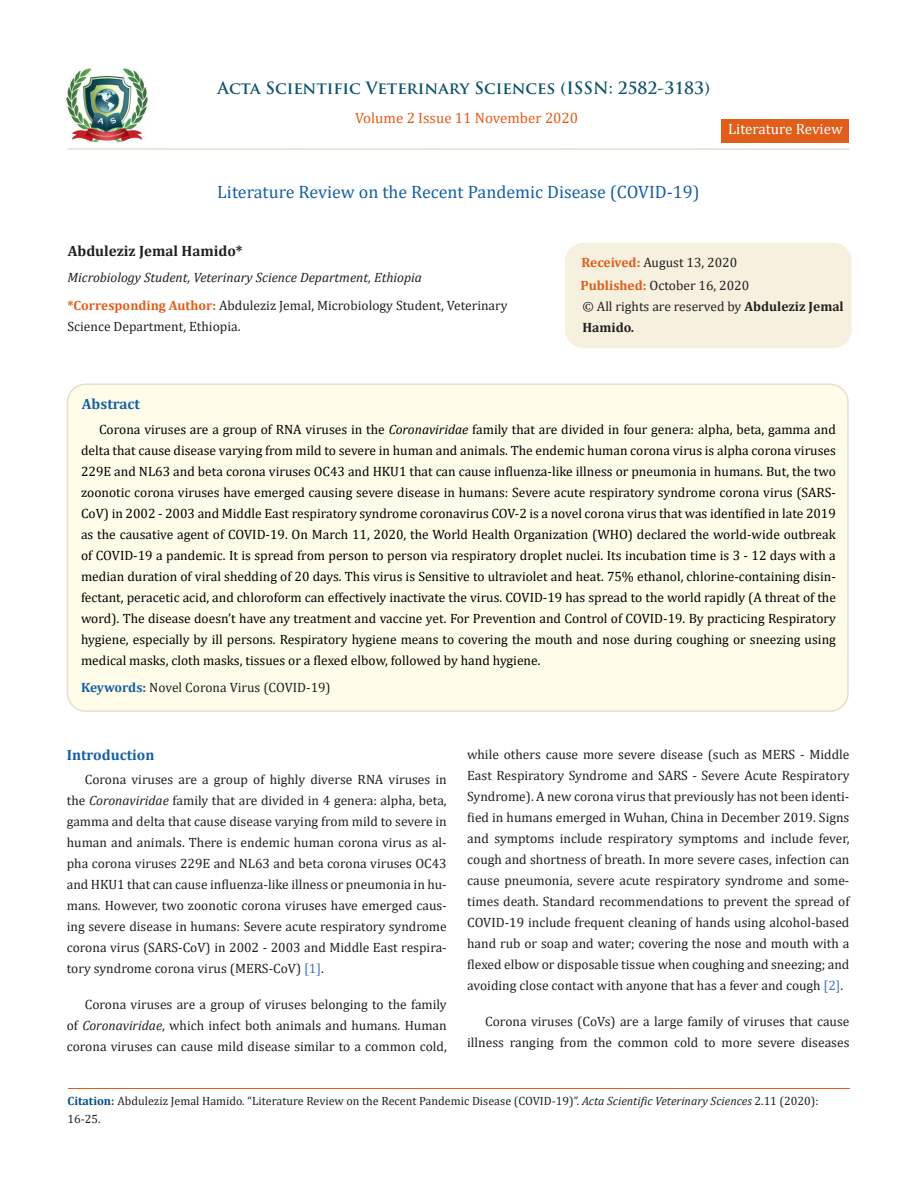
<style>
.page{position:relative;width:917px;height:1188px;background:#fff}
.page>*{position:absolute;margin:0;border:0;box-sizing:border-box;transform-origin:0 0}
.t1{font:18px "Cambria";color:#1560a6}
.t2{font:700 16.5px "Trajan Pro";color:#0e546a}
.t3{font:15px "Cambria";color:#e05d1a}
.t4{font:700 15px "Cambria";color:#231f20}
.t5{font:700 15px "Cambria";color:#1560a6}
.t6{font:15px "Cambria";color:#fff}
.Default{font:13.5px/21px "Cambria";color:#231f20;text-align:justify}
.Default-2{font:13.5px/21px "Cambria";color:#000;text-align:justify}
.t7{font:italic 13.5px "Cambria";color:#231f20}
.t8{font:12px/18px "Cambria";color:#231f20}
.s1{font-weight:700;color:#e05d1a}
.s2{font-weight:700}
.s3{font-weight:700;font-style:italic}
.s4{font-style:italic}
.s5{font-weight:700;color:#1560a6}
.s6{color:#4472c4}
.s7{font-weight:700;color:#035089}
</style>
<div class="page">
<img style="left:67px;top:68px;width:80px;height:74px">
<div style="left:721px;top:119px;width:128px;height:23px;background:#e05d1a"></div>
<div style="left:565px;top:243px;width:286px;height:105px;background:#f6f0df;border-radius:18px"></div>
<div style="left:565px;top:243px;width:286px;height:105px;border:2px solid #f6f0df;border-radius:18px"></div>
<div style="left:68px;top:384px;width:780px;height:327px;background:#fffde9;border-radius:18px"></div>
<div style="left:67px;top:384px;width:781px;height:328px;border:2px solid #e5dfce;border-radius:18px"></div>
<hr style="left:68px;top:1089px;width:781px;height:1px;background:#e05d1a">
<hr style="left:67px;top:148px;width:782px;height:2px;background:#e5dfce">
<p class="t2" style="left:217px;top:77px;width:494px">Acta Scientific Veterinary Sciences (ISSN: 2582-3183)</p>
<p class="t3" style="left:355px;top:109px;width:224px">Volume 2 Issue 11 November 2020</p>
<p class="t6" style="left:728px;top:120px;width:116px">Literature Review</p>
<p class="t1" style="left:217px;top:181px;width:484px">Literature Review on the Recent Pandemic Disease (COVID-19)</p>
<p class="t4" style="left:68px;top:241px;width:176px">Abduleziz Jemal Hamido*</p>
<p class="t7" style="left:67px;top:268px;width:356px">Microbiology Student, Veterinary Science Department, Ethiopia</p>
<p class="Default" style="left:67px;top:295px;width:441px"><span class="s1">*Corresponding Author:</span> Abduleziz Jemal, Microbiology Student, Veterinary<br>Science Department, Ethiopia.</p>
<p class="Default" style="left:581px;top:251px;width:157px"><span class="s1">Received:</span> August 13, 2020</p>
<p class="Default" style="left:580px;top:274px;width:170px"><span class="s1">Published:</span> October 16, 2020</p>
<p class="Default" style="left:582px;top:296px;width:263px">© All rights are reserved by <span class="s2">Abduleziz Jemal<br>Hamido</span><span class="s3">.</span></p>
<p class="t5" style="left:82px;top:393px;width:60px">Abstract</p>
<p class="Default-2" style="left:81px;top:419px;width:756px;text-indent:18px">Corona viruses are a group of RNA viruses in the <span class="s4">Coronaviridae</span> family that are divided in four genera: alpha, beta, gamma and delta that cause disease varying from mild to severe in human and animals. The endemic human corona virus is alpha corona viruses 229E and NL63 and beta corona viruses OC43 and HKU1 that can cause influenza-like illness or pneumonia in humans. But, the two zoonotic corona viruses have emerged causing severe disease in humans: Severe acute respiratory syndrome corona virus (SARS-CoV) in 2002 - 2003 and Middle East respiratory syndrome coronavirus COV-2 is a novel corona virus that was identified in late 2019 as the causative agent of COVID-19. On March 11, 2020, the World Health Organization (WHO) declared the world-wide outbreak of COVID-19 a pandemic. It is spread from person to person via respiratory droplet nuclei. Its incubation time is 3 - 12 days with a median duration of viral shedding of 20 days. This virus is Sensitive to ultraviolet and heat. 75% ethanol, chlorine-containing disin&shy;fectant, peracetic acid, and chloroform can effectively inactivate the virus. COVID-19 has spread to the world rapidly (A threat of the word). The disease doesn’t have any treatment and vaccine yet. For Prevention and Control of COVID-19. By practicing Respiratory hygiene, especially by ill persons. Respiratory hygiene means to covering the mouth and nose during coughing or sneezing using medical masks, cloth masks, tissues or a flexed elbow, followed by hand hygiene.</p>
<p class="Default" style="left:81px;top:677px;width:251px"><span class="s5">Keywords:</span> Novel Corona Virus (COVID-19)</p>
<p class="t5" style="left:67px;top:745px;width:89px">Introduction</p>
<p class="Default" style="left:67px;top:769px;width:381px;text-indent:18px">Corona viruses are a group of highly diverse RNA viruses in the <span class="s4">Coronaviridae</span> family that are divided in 4 genera: alpha, beta, gamma and delta that cause disease varying from mild to severe in human and animals. There is endemic human corona virus as al&shy;pha corona viruses 229E and NL63 and beta corona viruses OC43 and HKU1 that can cause influenza-like illness or pneumonia in hu&shy;mans. However, two zoonotic corona viruses have emerged caus&shy;ing severe disease in humans: Severe acute respiratory syndrome corona virus (SARS-CoV) in 2002 - 2003 and Middle East respira&shy;tory syndrome corona virus (MERS-CoV) <span class="s6">[1]</span>.</p>
<p class="Default" style="left:67px;top:994px;width:381px;text-indent:18px">Corona viruses are a group of viruses belonging to the family of <span class="s4">Coronaviridae</span>, which infect both animals and humans. Human corona viruses can cause mild disease similar to a common cold,</p>
<p class="Default" style="left:467px;top:744px;width:384px">while others cause more severe disease (such as MERS - Middle East Respiratory Syndrome and SARS - Severe Acute Respiratory Syndrome). A new corona virus that previously has not been identi&shy;fied in humans emerged in Wuhan, China in December 2019. Signs and symptoms include respiratory symptoms and include fever, cough and shortness of breath. In more severe cases, infection can cause pneumonia, severe acute respiratory syndrome and some&shy;times death. Standard recommendations to prevent the spread of COVID-19 include frequent cleaning of hands using alcohol-based hand rub or soap and water; covering the nose and mouth with a flexed elbow or disposable tissue when coughing and sneezing; and avoiding close contact with anyone that has a fever and cough <span class="s6">[2]</span>.</p>
<p class="Default" style="left:467px;top:1011px;width:384px;text-align:right">Corona viruses (CoVs) are a large family of viruses that cause illness ranging from the common cold to more severe diseases</p>
<p class="t8" style="left:68px;top:1092px;width:752px"><span class="s7">Citation:</span> Abduleziz Jemal Hamido<span class="s4">.</span> “Literature Review on the Recent Pandemic Disease (COVID-19)”. <span class="s4">Acta Scientific Veterinary Sciences</span> 2.11 (2020):<br>16-25.</p>
</div>
